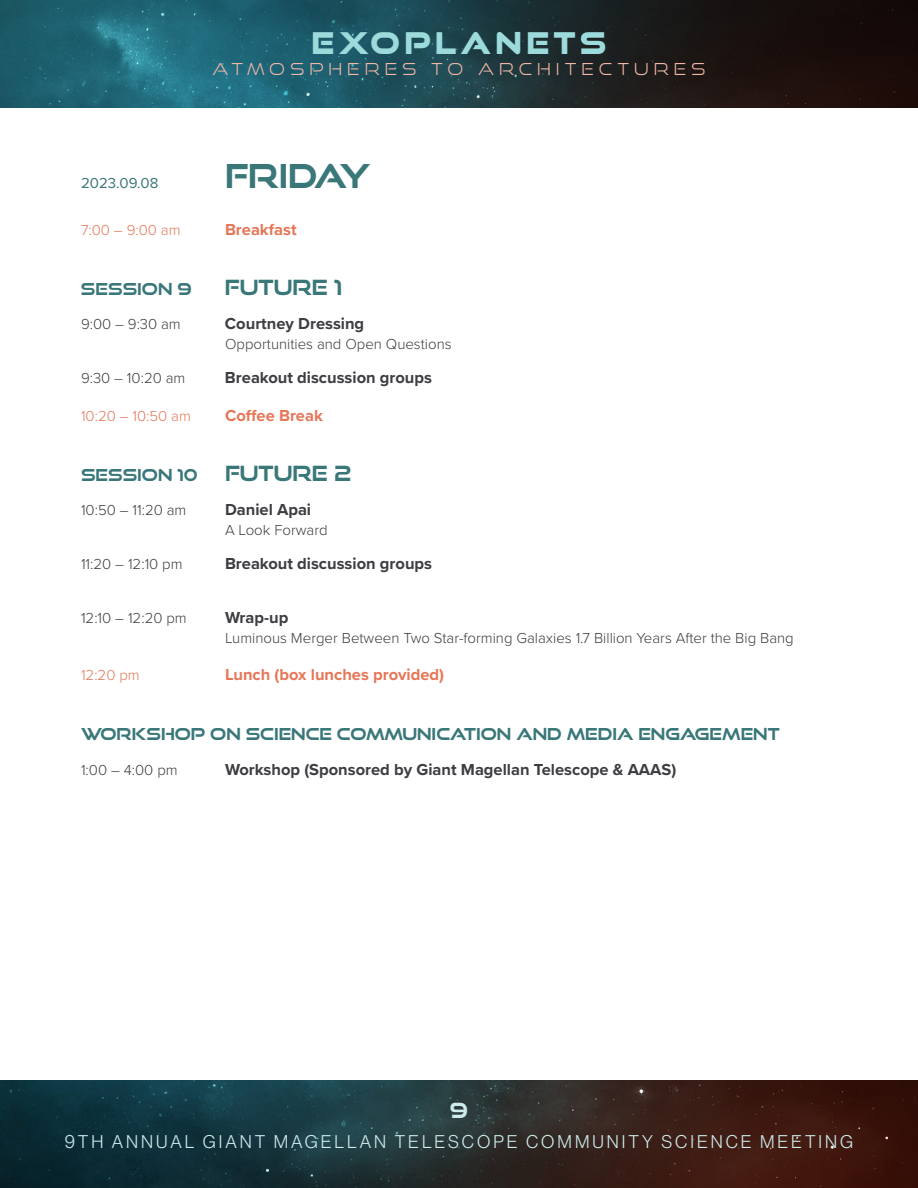
<style>
.page{position:relative;width:918px;height:1188px;background:#fff}
.page>*{position:absolute;margin:0;border:0;box-sizing:border-box;transform-origin:0 0}
.t1{font:700 33px "Good Times Rg";color:#3a7779}
.t2{font:30px "Good Times Hv";letter-spacing:.15em;color:#9ddadc}
.t3{font:700 21px "Good Times Rg";color:#3a7779}
.t4{font:700 21px "Good Times Rg";color:#cdebec}
.t5{font:18px "N Haas Grotesk DS Pro 45 Lt";letter-spacing:.165em;color:#cdebec}
.t6{font:700 16.5px "Proxima Nova";color:#3d3d42}
.t7{font:700 16.5px "Good Times Rg";color:#3a7779}
.t8{font:700 16.5px "Proxima Nova";color:#e67658}
.t9{font:16.5px "Good Times Lt";letter-spacing:.3em;color:#f1b8a8}
.t10{font:300 15px "Proxima Nova";color:#3d3d42}
.t11{font:300 15px "Proxima Nova";color:#e67658}
.t12{font:15px "Proxima Nova";color:#3a7779}
</style>
<div class="page">
<img style="left:0;top:1080px;width:918px;height:108px">
<img style="left:0;top:0;width:918px;height:108px">
<p class="t12" style="left:81px;top:172px;width:79px">2023.09.08</p>
<h2 class="t2" style="left:311px;top:25px;width:297px">EXOPLANETS</h2>
<p class="t9" style="left:212px;top:59px;width:495px">ATMOSPHERES TO ARCHITECTURES</p>
<h1 class="t1" style="left:225px;top:156px;width:147px">FRIDAY</h1>
<p class="t11" style="left:81px;top:219px;width:101px">7:00 – 9:00 am</p>
<p class="t8" style="left:225px;top:217px;width:73px">Breakfast</p>
<p class="t7" style="left:81px;top:279px;width:112px">SESSION 9</p>
<h3 class="t3" style="left:225px;top:274px;width:119px">FUTURE 1</h3>
<p class="t10" style="left:81px;top:313px;width:101px">9:00 – 9:30 am</p>
<p class="t6" style="left:225px;top:312px;width:141px">Courtney Dressing</p>
<p class="t10" style="left:225px;top:333px;width:228px">Opportunities and Open Questions</p>
<p class="t10" style="left:81px;top:367px;width:106px">9:30 – 10:20 am</p>
<p class="t6" style="left:225px;top:366px;width:209px">Breakout discussion groups</p>
<p class="t11" style="left:81px;top:405px;width:111px">10:20 – 10:50 am</p>
<p class="t8" style="left:225px;top:403px;width:99px">Coffee Break</p>
<p class="t7" style="left:81px;top:465px;width:118px">SESSION 10</p>
<h3 class="t3" style="left:225px;top:460px;width:128px">FUTURE 2</h3>
<p class="t10" style="left:81px;top:499px;width:107px">10:50 – 11:20 am</p>
<p class="t6" style="left:225px;top:498px;width:88px">Daniel Apai</p>
<p class="t10" style="left:225px;top:519px;width:104px">A Look Forward</p>
<p class="t10" style="left:81px;top:553px;width:103px">11:20 – 12:10 pm</p>
<p class="t6" style="left:225px;top:552px;width:209px">Breakout discussion groups</p>
<p class="t10" style="left:81px;top:607px;width:107px">12:10 – 12:20 pm</p>
<p class="t6" style="left:225px;top:606px;width:65px">Wrap-up</p>
<p class="t10" style="left:225px;top:627px;width:570px">Luminous Merger Between Two Star-forming Galaxies 1.7 Billion Years After the Big Bang</p>
<p class="t11" style="left:81px;top:664px;width:60px">12:20 pm</p>
<p class="t8" style="left:225px;top:663px;width:221px">Lunch (box lunches provided)</p>
<p class="t7" style="left:81px;top:724px;width:700px">WORKSHOP ON SCIENCE COMMUNICATION AND MEDIA ENGAGEMENT</p>
<p class="t10" style="left:81px;top:759px;width:98px">1:00 – 4:00 pm</p>
<p class="t6" style="left:225px;top:757px;width:453px">Workshop (Sponsored by Giant Magellan Telescope &amp; AAAS)</p>
<h3 class="t4" style="left:450px;top:1098px;width:20px">9</h3>
<p class="t5" style="left:65px;top:1131px;width:790px">9TH ANNUAL GIANT MAGELLAN TELESCOPE COMMUNITY SCIENCE MEETING</p>
</div>
